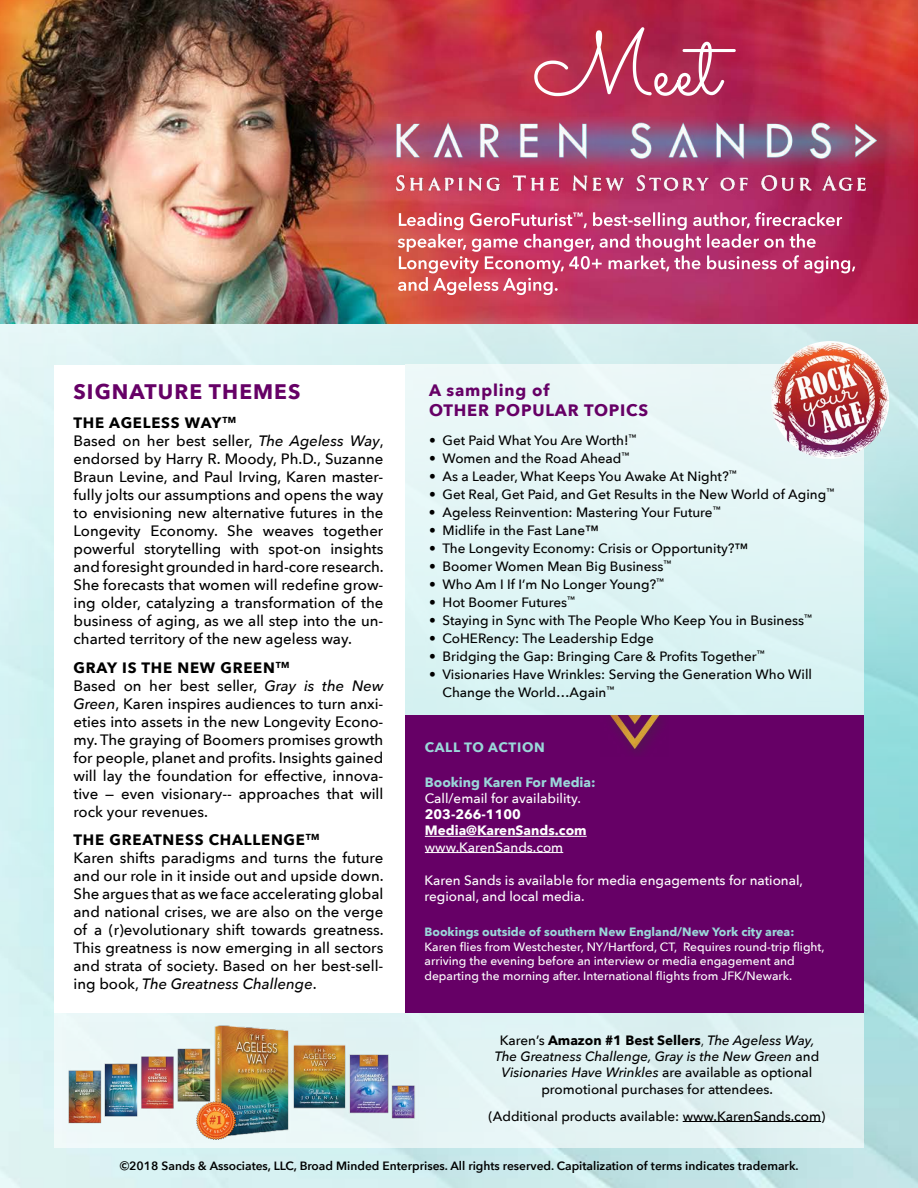
<style>
.page{position:relative;width:918px;height:1188px;background:#fff}
.page>*{position:absolute;margin:0;border:0;box-sizing:border-box;transform-origin:0 0}
.t1{font:700 21px "Avenir Next";letter-spacing:.05em;color:#606}
.t2{font:700 16.5px/19.8px "Avenir Next";letter-spacing:.05em;color:#606}
.t3{font:500 15px/18px "Avenir Next";color:#000}
.t4{font:500 13.5px/18px "Avenir Next";color:#000}
.t5{font:italic 500 13.5px/16.2px "Avenir Next";color:#000;text-align:center}
.t6{font:500 13.5px/16.2px "Avenir Next";color:#fff}
.t7{font:700 13.5px/16.2px "Avenir Next";color:#fff}
.t8{font:700 13.5px "Avenir Next";color:#9ad7d9}
.t9{font:700 13.5px "Avenir Next";letter-spacing:.05em;color:#9ad7d9}
.t10{font:500 12px/14.4px "Avenir Next";color:#fff}
.t11{font:600 12px "Avenir Next";color:#000}
.t12{font:700 12px "Avenir Next";color:#9ad7d9}
.s1{font-weight:700}
.s2{font-style:italic}
.s3{font-style:normal}
.s4{font-weight:700;font-style:normal}
.s5{font-weight:400;font-style:normal}
</style>
<div class="page">
<img style="left:0;top:0;width:918px;height:1188px">
<div style="left:54px;top:1003px;width:810px;height:145px;background:#e1f3f3"></div>
<div style="left:405px;top:364px;width:459px;height:351px;background:#e1f5f5"></div>
<div style="left:405px;top:715px;width:459px;height:297px;background:#606"></div>
<div style="left:54px;top:365px;width:351px;height:647px;background:#fff"></div>
<img style="left:295px;top:73px;width:618px;height:125px">
<svg style="left:534px;top:27px;width:202px;height:69px;background:#bd4866"></svg>
<svg style="left:398px;top:212px;width:457px;height:83px;background:#c7557a"></svg>
<hr style="left:425px;top:836px;width:162px;height:1px;background:#fff">
<hr style="left:425px;top:852px;width:138px;height:1px;background:#fff">
<img style="left:771px;top:341px;width:118px;height:118px;border-radius:59px">
<img style="left:610px;top:715px;width:50px;height:35px">
<img style="left:63px;top:1022px;width:352px;height:120px">
<img style="left:197px;top:1101px;width:38px;height:39px">
<hr style="left:683px;top:1121px;width:138px;height:1px;background:#000">
<h1 class="t1" style="left:74px;top:373px;width:228px">SIGNATURE THEMES</h1>
<p class="t3" style="left:74px;top:413px;width:312px"><span class="s1">THE AGELESS WAY</span><sup>TM<br></sup>Based on her best seller, <span class="s2">The Ageless Way</span>, endorsed by Harry R. Moody, Ph.D., Suzanne Braun Levine, and Paul Irving, Karen master&shy;fully jolts our assumptions and opens the way to envisioning new alternative futures in the Longevity Economy. She weaves together powerful storytelling with spot-on insights and foresight grounded in hard-core research.<br>She forecasts that women will redefine grow&shy;ing older, catalyzing a transformation of the business of aging, as we all step into the un&shy;charted territory of the new ageless way.</p>
<p class="t3" style="left:74px;top:658px;width:311px"><span class="s1">GRAY IS THE NEW GREEN</span><sup>TM<br></sup>Based on her best seller, <span class="s2">Gray is the New Green</span>, Karen inspires audiences to turn anxi&shy;eties into assets in the new Longevity Econo&shy;my. The graying of Boomers promises growth for people, planet and profits. Insights gained will lay the foundation for effective, innova&shy;tive — even visionary-- approaches that will rock your revenues.</p>
<p class="t3" style="left:74px;top:831px;width:312px"><span class="s1">THE GREATNESS CHALLENGE</span><sup>TM<br></sup>Karen shifts paradigms and turns the future and our role in it inside out and upside down.<br>She argues that as we face accelerating global and national crises, we are also on the verge of a (r)evolutionary shift towards greatness.<br>This greatness is now emerging in all sectors and strata of society. Based on her best-sell&shy;ing book, <span class="s2">The Greatness Challenge</span>.</p>
<p class="t2" style="left:429px;top:380px;width:221px">A sampling of<br>OTHER POPULAR TOPICS</p>
<p class="t4" style="left:429px;top:430px;width:209px">• Get Paid What You Are Worth!<sup>™</sup></p>
<p class="t4" style="left:429px;top:448px;width:202px">• Women and the Road Ahead<sup>™</sup></p>
<p class="t4" style="left:429px;top:466px;width:309px">• As a Leader, What Keeps You Awake At Night?<sup>™</sup></p>
<p class="t4" style="left:429px;top:484px;width:407px">• Get Real, Get Paid, and Get Results in the New World of Aging<sup>™</sup></p>
<p class="t4" style="left:429px;top:502px;width:293px">• Ageless Reinvention: Mastering Your Future<sup>™</sup></p>
<p class="t4" style="left:429px;top:520px;width:171px">• Midlife in the Fast Lane™</p>
<p class="t4" style="left:429px;top:538px;width:321px">• The Longevity Economy: Crisis or Opportunity?™</p>
<p class="t4" style="left:429px;top:556px;width:244px">• Boomer Women Mean Big Business<sup>™</sup></p>
<p class="t4" style="left:429px;top:574px;width:237px">• Who Am I If I’m No Longer Young?<sup>™</sup></p>
<p class="t4" style="left:429px;top:592px;width:148px">• Hot Boomer Futures<sup>™</sup></p>
<p class="t4" style="left:429px;top:610px;width:384px">• Staying in Sync with The People Who Keep You in Business<sup>™</sup></p>
<p class="t4" style="left:429px;top:628px;width:226px">• CoHERency: The Leadership Edge</p>
<p class="t4" style="left:429px;top:646px;width:337px">• Bridging the Gap: Bringing Care &amp; Profits Together<sup>™</sup></p>
<p class="t4" style="left:442px;top:664px;width:371px;text-indent:-14px">• Visionaries Have Wrinkles: Serving the Generation Who Will<br>Change the World…Again<sup>™</sup></p>
<p class="t9" style="left:425px;top:736px;width:122px">CALL TO ACTION</p>
<p class="t8" style="left:425px;top:770px;width:172px">Booking Karen For Media:</p>
<p class="t6" style="left:425px;top:790px;width:157px">Call/email for availability.</p>
<p class="t7" style="left:425px;top:806px;width:163px">203-266-1100<br>Media@KarenSands.com</p>
<p class="t6" style="left:425px;top:838px;width:140px">www.KarenSands.com</p>
<p class="t6" style="left:424px;top:871px;width:380px">Karen Sands is available for media engagements for national, regional, and local media.</p>
<p class="t12" style="left:424px;top:922px;width:371px">Bookings outside of southern New England/New York city area:</p>
<p class="t10" style="left:424px;top:939px;width:402px">Karen flies from Westchester, NY/Hartford, CT, Requires round-trip flight, arriving the evening before an interview or media engagement and departing the morning after. International flights from JFK/Newark.</p>
<p class="t5" style="left:495px;top:1032px;width:326px"><span class="s3">Karen’s</span> <span class="s4">Amazon #1 Best Sellers</span><span class="s5">,</span> The Ageless Way, The Greatness Challenge, Gray is the New Green <span class="s3">and </span>Visionaries Have Wrinkles <span class="s3">are available as optional promotional purchases for attendees.</span></p>
<p class="t4" style="left:489px;top:1106px;width:338px">(Additional products available: www.KarenSands.com)</p>
<p class="t11" style="left:120px;top:1156px;width:680px">©2018 Sands &amp; Associates, LLC, Broad Minded Enterprises. All rights reserved. Capitalization of terms indicates trademark.</p>
</div>
